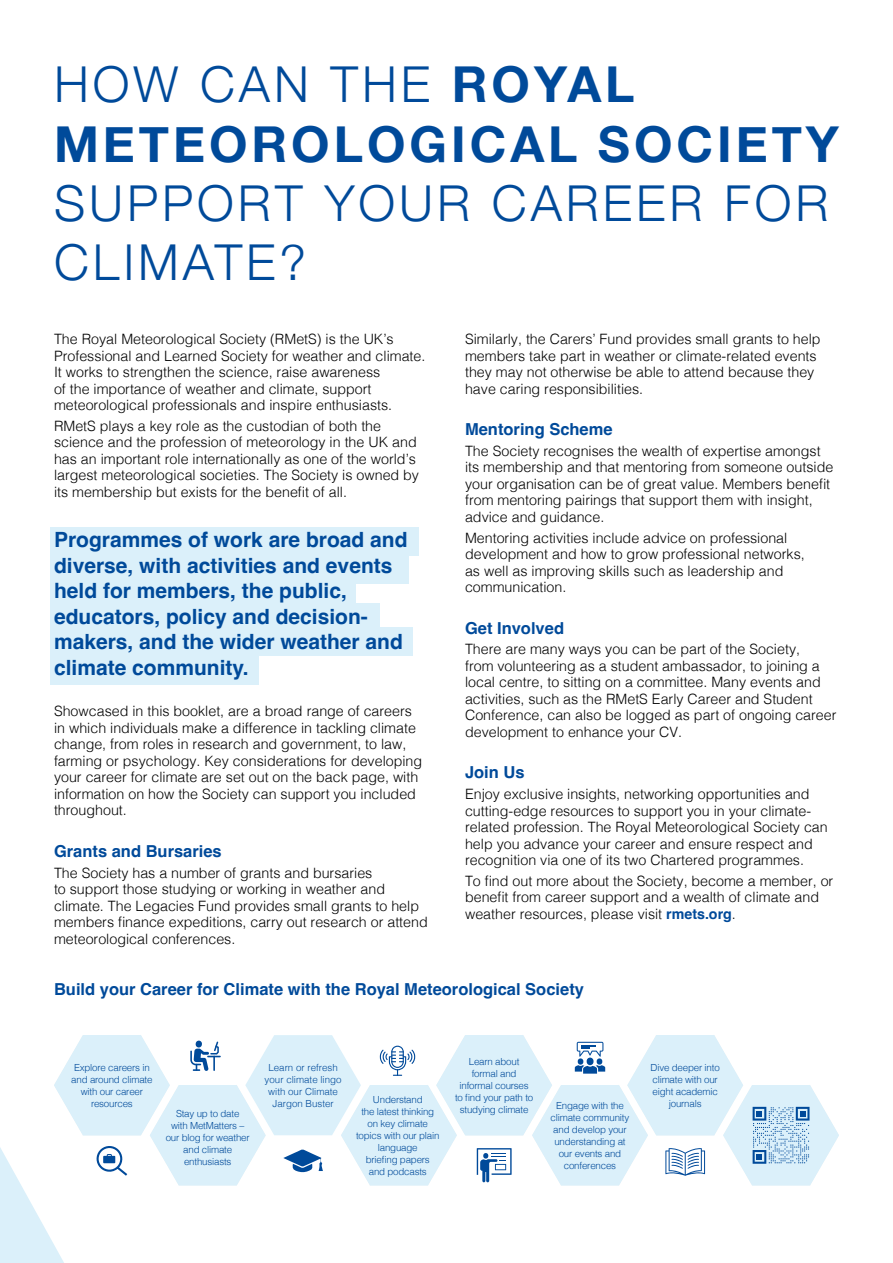
<style>
.page{position:relative;width:893px;height:1263px;background:#fff}
.page>*{position:absolute;margin:0;border:0;box-sizing:border-box;transform-origin:0 0}
.t1{font:700 49.5px/59.4px "Helvetica Neue";letter-spacing:.08em;color:#004a9a}
.t2{font:300 49.5px/59.4px "Helvetica Neue";letter-spacing:.08em;color:#004a9a}
.t3{font:700 21px/25.5px "Helvetica";color:#004a9a}
.t4{font:700 16.5px "Helvetica";color:#004a9a}
.t5{font:300 14.25px/16.5px "Helvetica";color:#000}
.t6{font:300 9.75px/12px "Helvetica";letter-spacing:-.02em;color:#004a9a;text-align:center}
.t7{font:300 9.75px/12px "Helvetica";color:#004a9a;text-align:center}
.s1{font-weight:300}
.s2{font-weight:700;color:#004a9a}
</style>
<div class="page">
<div style="left:50px;top:527px;width:368px;height:29px;background:#dbf0fa"></div>
<div style="left:50px;top:555px;width:358px;height:29px;background:#dbf0fa"></div>
<div style="left:50px;top:577px;width:305px;height:29px;background:#dbf0fa"></div>
<div style="left:50px;top:603px;width:330px;height:28px;background:#dbf0fa"></div>
<div style="left:50px;top:627px;width:362px;height:29px;background:#dbf0fa"></div>
<div style="left:50px;top:656px;width:209px;height:29px;background:#dbf0fa"></div>
<svg style="left:0;top:1035px;width:839px;height:228px"></svg>
<h1 class="t1" style="left:54px;top:56px;width:786px"><span class="s1">HOW CAN THE</span> ROYAL<br>METEOROLOGICAL SOCIETY</h1>
<h1 class="t2" style="left:54px;top:170px;width:776px">SUPPORT YOUR CAREER FOR<br>CLIMATE?</h1>
<p class="t5" style="left:54px;top:330px;width:373px">The Royal Meteorological Society (RMetS) is the UK’s Professional and Learned Society for weather and climate.<br>It works to strengthen the science, raise awareness<br>of the importance of weather and climate, support meteorological professionals and inspire enthusiasts.</p>
<p class="t5" style="left:54px;top:416px;width:367px">RMetS plays a key role as the custodian of both the science and the profession of meteorology in the UK and has an important role internationally as one of the world’s largest meteorological societies. The Society is owned by its membership but exists for the benefit of all.</p>
<h2 class="t3" style="left:54px;top:529px;width:355px">Programmes of work are broad and diverse, with activities and events held for members, the public, educators, policy and decision&shy;makers, and the wider weather and climate community.</h2>
<p class="t5" style="left:54px;top:702px;width:370px">Showcased in this booklet, are a broad range of careers in which individuals make a difference in tackling climate change, from roles in research and government, to law, farming or psychology. Key considerations for developing your career for climate are set out on the back page, with information on how the Society can support you included throughout.</p>
<p class="t4" style="left:54px;top:841px;width:169px">Grants and Bursaries</p>
<p class="t5" style="left:54px;top:863px;width:375px">The Society has a number of grants and bursaries<br>to support those studying or working in weather and climate. The Legacies Fund provides small grants to help members finance expeditions, carry out research or attend meteorological conferences.</p>
<p class="t5" style="left:465px;top:330px;width:357px">Similarly, the Carers’ Fund provides small grants to help members take part in weather or climate-related events they may not otherwise be able to attend because they have caring responsibilities.</p>
<p class="t4" style="left:465px;top:419px;width:149px">Mentoring Scheme</p>
<p class="t5" style="left:465px;top:441px;width:370px">The Society recognises the wealth of expertise amongst its membership and that mentoring from someone outside your organisation can be of great value. Members benefit from mentoring pairings that support them with insight, advice and guidance.</p>
<p class="t5" style="left:465px;top:528px;width:341px">Mentoring activities include advice on professional development and how to grow professional networks, as well as improving skills such as leadership and communication.</p>
<p class="t4" style="left:465px;top:618px;width:101px">Get Involved</p>
<p class="t5" style="left:465px;top:640px;width:373px">There are many ways you can be part of the Society,<br>from volunteering as a student ambassador, to joining a local centre, to sitting on a committee. Many events and activities, such as the RMetS Early Career and Student Conference, can also be logged as part of ongoing career development to enhance your CV.</p>
<p class="t4" style="left:465px;top:762px;width:61px">Join Us</p>
<p class="t5" style="left:465px;top:785px;width:364px">Enjoy exclusive insights, networking opportunities and cutting-edge resources to support you in your climate&shy;related profession. The Royal Meteorological Society can help you advance your career and ensure respect and recognition via one of its two Chartered programmes.</p>
<p class="t5" style="left:465px;top:871px;width:370px">To find out more about the Society, become a member, or benefit from career support and a wealth of climate and weather resources, please visit <span class="s2">rmets.org</span>.</p>
<p class="t4" style="left:54px;top:979px;width:531px">Build your Career for Climate with the Royal Meteorological Society</p>
<p class="t6" style="left:71px;top:1060px;width:83px">Explore careers in and around climate with our career resources</p>
<p class="t6" style="left:455px;top:1054px;width:80px">Learn about formal and informal courses to find your path to studying climate</p>
<p class="t7" style="left:265px;top:1060px;width:78px">Learn or refresh your climate lingo with our Climate<br>Jargon Buster</p>
<p class="t6" style="left:356px;top:1092px;width:85px">Understand<br>the latest thinking on key climate topics with our plain language<br>briefing papers<br>and podcasts</p>
<p class="t6" style="left:166px;top:1106px;width:86px">Stay up to date<br>with MetMatters – our blog for weather and climate enthusiasts</p>
<p class="t6" style="left:551px;top:1099px;width:80px">Engage with the climate community and develop your understanding at our events and conferences</p>
<p class="t6" style="left:651px;top:1060px;width:71px">Dive deeper into climate with our eight academic journals</p>
</div>
